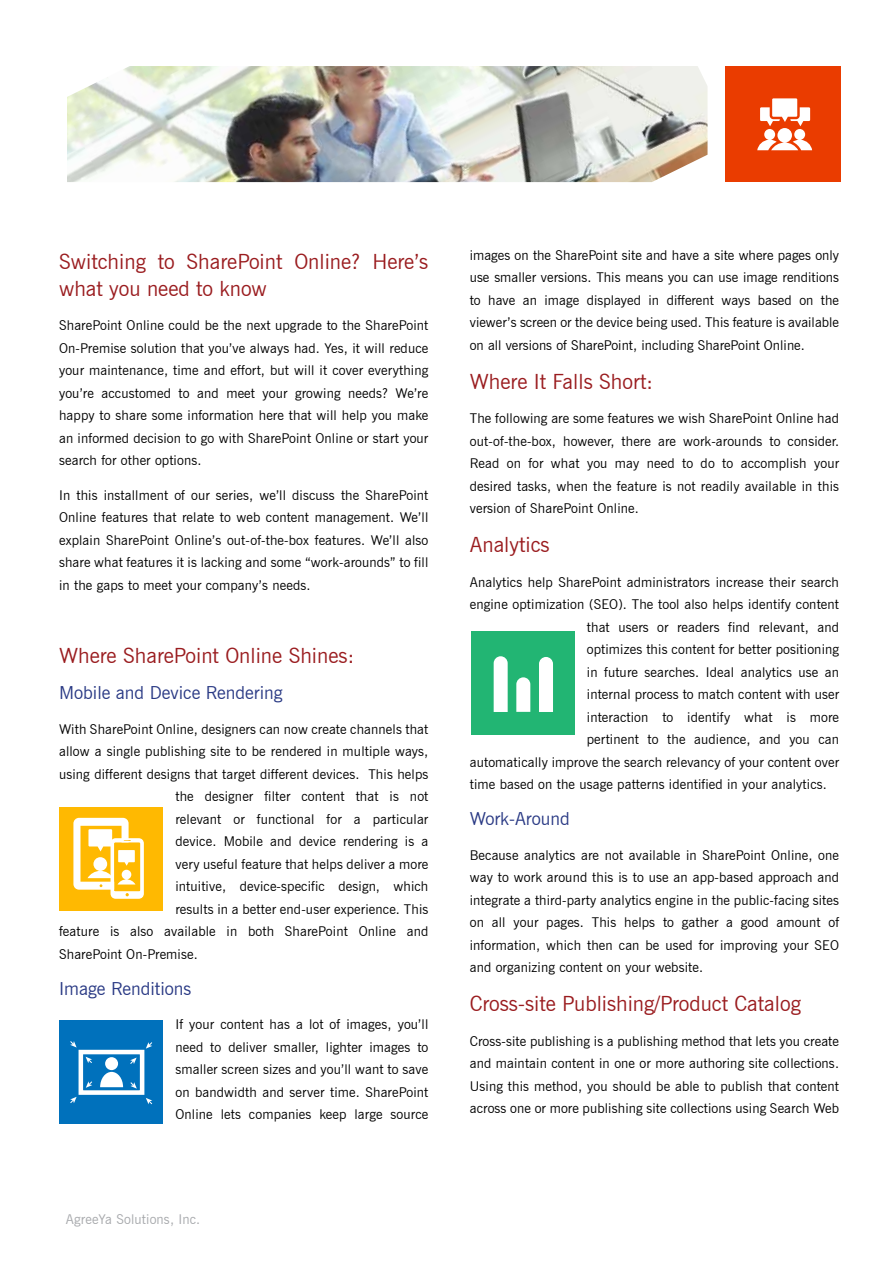
<style>
.page{position:relative;width:891px;height:1263px;background:#fff}
.page>*{position:absolute;margin:0;border:0;box-sizing:border-box;transform-origin:0 0}
.t1{font:21px/27px "News Gothic BT";color:#9a1c1f}
.t2{font:18px "News Gothic BT";color:#293984}
.t3{font:13.5px/22.5px "News Gothic BT";letter-spacing:.01em;color:#000;text-align:justify}
.t4{font:13.5px "News Gothic BT";letter-spacing:.01em;color:#a7a9ac}
</style>
<div class="page">
<img style="left:67px;top:66px;width:641px;height:116px">
<div style="left:725px;top:67px;width:115px;height:115px;background:#ea3c00"></div>
<svg style="left:757px;top:98px;width:55px;height:52px"></svg>
<div style="left:60px;top:1020px;width:103px;height:104px;background:#0071bc"></div>
<div style="left:79px;top:1049px;width:65px;height:45px;border:5px solid #fff"></div>
<div style="left:105px;top:1057px;width:13px;height:13px;background:#fff;border-radius:50%"></div>
<svg style="left:100px;top:1071px;width:23px;height:16px"></svg>
<svg style="left:146px;top:1042px;width:7px;height:6px"></svg>
<svg style="left:130px;top:1057px;width:7px;height:7px"></svg>
<svg style="left:70px;top:1041px;width:7px;height:6px"></svg>
<svg style="left:86px;top:1057px;width:6px;height:6px"></svg>
<svg style="left:70px;top:1096px;width:7px;height:7px"></svg>
<svg style="left:86px;top:1081px;width:6px;height:6px"></svg>
<svg style="left:146px;top:1098px;width:7px;height:6px"></svg>
<svg style="left:130px;top:1082px;width:7px;height:6px"></svg>
<div style="left:60px;top:806px;width:103px;height:104px;background:#ffb901"></div>
<div style="left:471px;top:631px;width:104px;height:103px;background:#22b573"></div>
<svg style="left:73px;top:818px;width:71px;height:80px"></svg>
<svg style="left:494px;top:656px;width:59px;height:56px"></svg>
<h1 class="t1" style="left:59px;top:247px;width:371px">Switching to SharePoint Online? Here’s what you need to know</h1>
<p class="t3" style="left:59px;top:314px;width:371px">SharePoint Online could be the next upgrade to the SharePoint On-Premise solution that you’ve always had. Yes, it will reduce your maintenance, time and effort, but will it cover everything you’re accustomed to and meet your growing needs? We’re happy to share some information here that will help you make an informed decision to go with SharePoint Online or start your search for other options.</p>
<p class="t3" style="left:59px;top:483px;width:371px">In this installment of our series, we’ll discuss the SharePoint Online features that relate to web content management. We’ll explain SharePoint Online’s out-of-the-box features. We’ll also share what features it is lacking and some “work-arounds” to fill in the gaps to meet your company’s needs.</p>
<h1 class="t1" style="left:59px;top:642px;width:297px">Where SharePoint Online Shines:</h1>
<h2 class="t2" style="left:59px;top:682px;width:225px">Mobile and Device Rendering</h2>
<p class="t3" style="left:59px;top:717px;width:371px">With SharePoint Online, designers can now create channels that</p>
<p class="t3" style="left:59px;top:740px;width:371px">allow a single publishing site to be rendered in multiple ways,</p>
<p class="t3" style="left:59px;top:762px;width:371px">using different designs that target different devices. This helps</p>
<p class="t3" style="left:175px;top:785px;width:254px">the designer filter content that is not</p>
<p class="t3" style="left:175px;top:807px;width:254px">relevant or functional for a particular</p>
<p class="t3" style="left:175px;top:830px;width:254px">device. Mobile and device rendering is a</p>
<p class="t3" style="left:175px;top:852px;width:254px">very useful feature that helps deliver a more</p>
<p class="t3" style="left:175px;top:875px;width:254px">intuitive, device-specific design, which</p>
<p class="t3" style="left:175px;top:897px;width:254px">results in a better end-user experience. This</p>
<p class="t3" style="left:59px;top:920px;width:371px">feature is also available in both SharePoint Online and</p>
<p class="t3" style="left:59px;top:942px;width:140px">SharePoint On-Premise.</p>
<h2 class="t2" style="left:59px;top:977px;width:134px">Image Renditions</h2>
<p class="t3" style="left:175px;top:1013px;width:254px">If your content has a lot of images, you’ll need to deliver smaller, lighter images to smaller screen sizes and you’ll want to save on bandwidth and server time. SharePoint Online lets companies keep large source</p>
<p class="t4" style="left:66px;top:1211px;width:136px">AgreeYa Solutions, Inc.</p>
<p class="t3" style="left:470px;top:243px;width:371px">images on the SharePoint site and have a site where pages only use smaller versions. This means you can use image renditions to have an image displayed in different ways based on the viewer’s screen or the device being used. This feature is available on all versions of SharePoint, including SharePoint Online.</p>
<h1 class="t1" style="left:470px;top:367px;width:185px">Where It Falls Short:</h1>
<p class="t3" style="left:470px;top:407px;width:371px">The following are some features we wish SharePoint Online had out-of-the-box, however, there are work-arounds to consider.<br>Read on for what you may need to do to accomplish your desired tasks, when the feature is not readily available in this version of SharePoint Online.</p>
<h1 class="t1" style="left:470px;top:531px;width:81px">Analytics</h1>
<p class="t3" style="left:470px;top:570px;width:371px">Analytics help SharePoint administrators increase their search</p>
<p class="t3" style="left:470px;top:593px;width:371px">engine optimization (SEO). The tool also helps identify content</p>
<p class="t3" style="left:587px;top:615px;width:254px">that users or readers find relevant, and</p>
<p class="t3" style="left:587px;top:638px;width:254px">optimizes this content for better positioning</p>
<p class="t3" style="left:587px;top:660px;width:254px">in future searches. Ideal analytics use an</p>
<p class="t3" style="left:587px;top:683px;width:254px">internal process to match content with user</p>
<p class="t3" style="left:587px;top:705px;width:254px">interaction to identify what is more</p>
<p class="t3" style="left:587px;top:728px;width:254px">pertinent to the audience, and you can</p>
<p class="t3" style="left:470px;top:750px;width:371px">automatically improve the search relevancy of your content over</p>
<p class="t3" style="left:470px;top:773px;width:359px">time based on the usage patterns identified in your analytics.</p>
<h2 class="t2" style="left:470px;top:808px;width:101px">Work-Around</h2>
<p class="t3" style="left:470px;top:843px;width:371px">Because analytics are not available in SharePoint Online, one way to work around this is to use an app-based approach and integrate a third-party analytics engine in the public-facing sites on all your pages. This helps to gather a good amount of information, which then can be used for improving your SEO and organizing content on your website.</p>
<h1 class="t1" style="left:470px;top:990px;width:333px">Cross-site Publishing/Product Catalog</h1>
<p class="t3" style="left:470px;top:1029px;width:371px">Cross-site publishing is a publishing method that lets you create and maintain content in one or more authoring site collections.<br>Using this method, you should be able to publish that content across one or more publishing site collections using Search Web</p>
</div>
